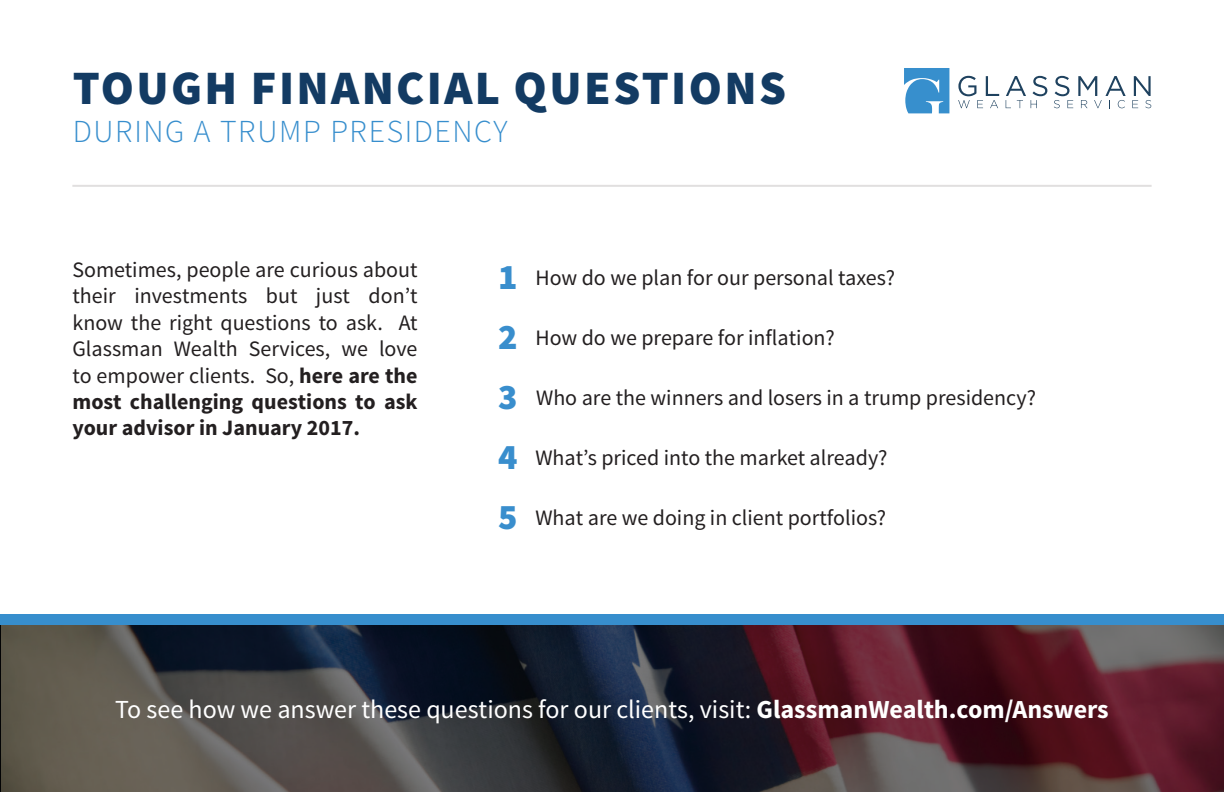
<style>
.page{position:relative;width:1224px;height:792px;background:#fff}
.page>*{position:absolute;margin:0;border:0;box-sizing:border-box;transform-origin:0 0}
.t1{font:900 48px "Source Sans Pro";letter-spacing:.05em;color:#133b63}
.t2{font:300 32px "Source Sans Pro";letter-spacing:.05em;color:#378ecd}
.t3{font:26px "Source Sans Pro";color:#fff}
.t4{font:22px/26.4px "Source Sans Pro";color:#231f20;text-align:justify}
.s1{font-weight:700}
.s2{font-weight:900;font-size:36px;color:#398ecd}
</style>
<div class="page">
<img style="left:1px;top:625px;width:1223px;height:167px">
<svg style="left:958px;top:76px;width:41px;height:32px"></svg>
<svg style="left:1006px;top:76px;width:41px;height:32px"></svg>
<svg style="left:1054px;top:76px;width:72px;height:32px"></svg>
<svg style="left:1132px;top:76px;width:19px;height:32px"></svg>
<svg style="left:904px;top:68px;width:45px;height:45px;background:#519dd3"></svg>
<hr style="left:72px;top:185px;width:1080px;height:2px;background:#e1dfdf">
<div style="left:0;top:615px;width:1224px;height:10px;background:#378ecd"></div>
<p class="t1" style="left:73px;top:57px;width:715px">TOUGH FINANCIAL QUESTIONS</p>
<p class="t2" style="left:73px;top:112px;width:436px">DURING A TRUMP PRESIDENCY</p>
<p class="t4" style="left:72px;top:257px;width:347px">Sometimes, people are curious about their investments but just don’t know the right questions to ask. At Glassman Wealth Services, we love to empower clients. So, <span class="s1">here are the most challenging questions to ask your advisor in January 2017.</span></p>
<p class="t4" style="left:498px;top:265px;width:398px"><span class="s2">1</span> How do we plan for our personal taxes?</p>
<p class="t4" style="left:498px;top:325px;width:338px"><span class="s2">2</span> How do we prepare for inflation?</p>
<p class="t4" style="left:498px;top:385px;width:539px"><span class="s2">3</span> Who are the winners and losers in a trump presidency?</p>
<p class="t4" style="left:498px;top:445px;width:391px"><span class="s2">4</span> What’s priced into the market already?</p>
<p class="t4" style="left:498px;top:505px;width:390px"><span class="s2">5</span> What are we doing in client portfolios?</p>
<p class="t3" style="left:115px;top:693px;width:995px">To see how we answer these questions for our clients, visit: <span class="s1">GlassmanWealth.com/Answers</span></p>
</div>
